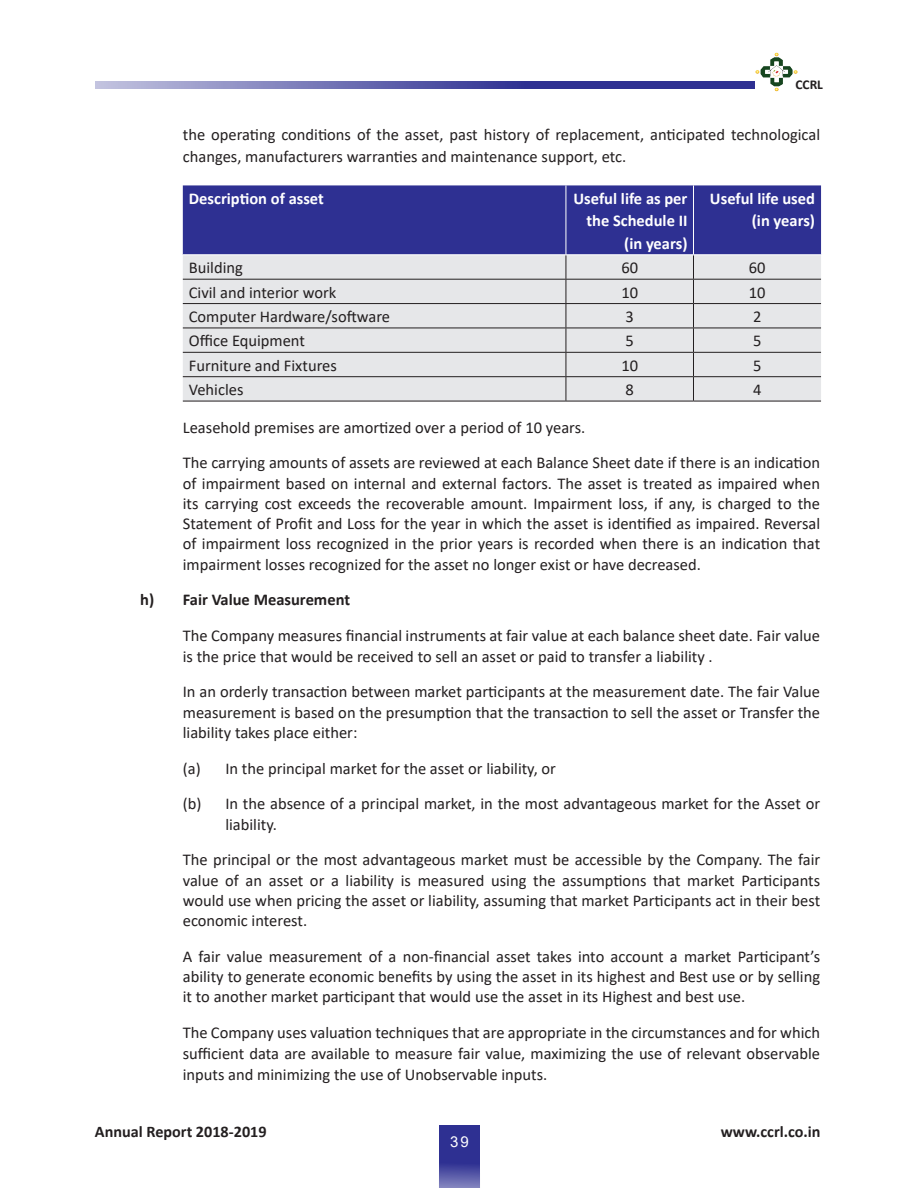
<style>
.page{position:relative;width:918px;height:1188px;background:#fff}
.page>*{position:absolute;margin:0;border:0;box-sizing:border-box;transform-origin:0 0}
.ind_2{font:16.5px/20.2px "Calibri";color:#231f20;text-align:justify}
.Table_Header{font:700 16.5px/22.5px "Calibri";color:#fff;text-align:right}
.ind_2-2{font:700 16.5px "Calibri";color:#231f20}
.t1{font:700 16.2px "Calibri";color:#231f20}
.t2{font:15px "Arial";color:#fff}
.t3{font:700 13.5px "Calibri";color:#231f20}
</style>
<div class="page">
<svg style="left:439px;top:1125px;width:41px;height:63px;background:#3f419a"></svg>
<img style="left:754px;top:52px;width:45px;height:40px">
<svg style="left:95px;top:81px;width:659px;height:8px;background:#5f60ab"></svg>
<div style="left:183px;top:185px;width:638px;height:69px;background:#2e3092"></div>
<div style="left:183px;top:255px;width:638px;height:146px;background:#e6e7e9"></div>
<hr style="left:566px;top:185px;width:1px;height:69px;background:#fff">
<hr style="left:693px;top:185px;width:1px;height:69px;background:#fff">
<hr style="left:183px;top:279px;width:383px;height:1px;background:#231f20">
<hr style="left:566px;top:279px;width:127px;height:1px;background:#231f20">
<hr style="left:693px;top:279px;width:128px;height:1px;background:#231f20">
<hr style="left:183px;top:303px;width:383px;height:1px;background:#231f20">
<hr style="left:566px;top:303px;width:127px;height:1px;background:#231f20">
<hr style="left:693px;top:303px;width:128px;height:1px;background:#231f20">
<hr style="left:183px;top:328px;width:383px;height:1px;background:#231f20">
<hr style="left:566px;top:328px;width:127px;height:1px;background:#231f20">
<hr style="left:693px;top:328px;width:128px;height:1px;background:#231f20">
<hr style="left:183px;top:352px;width:383px;height:1px;background:#231f20">
<hr style="left:566px;top:352px;width:127px;height:1px;background:#231f20">
<hr style="left:693px;top:352px;width:128px;height:1px;background:#231f20">
<hr style="left:183px;top:376px;width:383px;height:1px;background:#231f20">
<hr style="left:566px;top:376px;width:127px;height:1px;background:#231f20">
<svg style="left:566px;top:255px;width:1px;height:146px"></svg>
<hr style="left:693px;top:376px;width:128px;height:1px;background:#231f20">
<svg style="left:693px;top:255px;width:1px;height:146px"></svg>
<hr style="left:183px;top:401px;width:383px;height:1px;background:#231f20">
<hr style="left:566px;top:401px;width:127px;height:1px;background:#231f20">
<hr style="left:693px;top:401px;width:128px;height:1px;background:#231f20">
<p class="t3" style="left:795px;top:75px;width:29px">CCRL</p>
<p class="ind_2" style="left:183px;top:123px;width:639px;line-height:22.5px">the operating conditions of the asset, past history of replacement, anticipated technological changes, manufacturers warranties and maintenance support, etc.</p>
<p class="Table_Header" style="left:189px;top:187px;width:137px">Description of asset</p>
<p class="Table_Header" style="left:574px;top:187px;width:115px">Useful life as per the Schedule II (in years)</p>
<p class="Table_Header" style="left:710px;top:187px;width:107px">Useful life used</p>
<p class="Table_Header" style="left:752px;top:209px;width:65px">(in years)</p>
<p class="ind_2" style="left:189px;top:257px;width:56px">Building</p>
<p class="ind_2" style="left:621px;top:257px;width:18px">60</p>
<p class="ind_2" style="left:749px;top:257px;width:18px">60</p>
<p class="ind_2" style="left:189px;top:282px;width:149px">Civil and interior work</p>
<p class="ind_2" style="left:621px;top:282px;width:18px">10</p>
<p class="ind_2" style="left:749px;top:282px;width:18px">10</p>
<p class="ind_2" style="left:189px;top:306px;width:203px">Computer Hardware/software</p>
<p class="ind_2" style="left:626px;top:306px;width:10px">3</p>
<p class="ind_2" style="left:753px;top:306px;width:10px">2</p>
<p class="ind_2" style="left:189px;top:330px;width:118px">Office Equipment</p>
<p class="ind_2" style="left:626px;top:330px;width:10px">5</p>
<p class="ind_2" style="left:753px;top:330px;width:10px">5</p>
<p class="ind_2" style="left:189px;top:355px;width:150px">Furniture and Fixtures</p>
<p class="ind_2" style="left:621px;top:355px;width:18px">10</p>
<p class="ind_2" style="left:753px;top:355px;width:10px">5</p>
<p class="ind_2" style="left:189px;top:379px;width:56px">Vehicles</p>
<p class="ind_2" style="left:626px;top:379px;width:10px">8</p>
<p class="ind_2" style="left:753px;top:379px;width:10px">4</p>
<p class="ind_2" style="left:183px;top:417px;width:404px">Leasehold premises are amortized over a period of 10 years.</p>
<p class="ind_2" style="left:183px;top:452px;width:639px">The carrying amounts of assets are reviewed at each Balance Sheet date if there is an indication of impairment based on internal and external factors. The asset is treated as impaired when its carrying cost exceeds the recoverable amount. Impairment loss, if any, is charged to the Statement of Profit and Loss for the year in which the asset is identified as impaired. Reversal of impairment loss recognized in the prior years is recorded when there is an indication that impairment losses recognized for the asset no longer exist or have decreased.</p>
<p class="ind_2-2" style="left:140px;top:588px;width:211px">h) Fair Value Measurement</p>
<p class="ind_2" style="left:183px;top:625px;width:639px">The Company measures financial instruments at fair value at each balance sheet date. Fair value is the price that would be received to sell an asset or paid to transfer a liability .</p>
<p class="ind_2" style="left:183px;top:681px;width:639px">In an orderly transaction between market participants at the measurement date. The fair Value measurement is based on the presumption that the transaction to sell the asset or Transfer the liability takes place either:</p>
<p class="ind_2" style="left:183px;top:758px;width:375px">(a) In the principal market for the asset or liability, or</p>
<p class="ind_2" style="left:225px;top:793px;width:596px;text-indent:-43px">(b) In the absence of a principal market, in the most advantageous market for the Asset or liability.</p>
<p class="ind_2" style="left:183px;top:849px;width:639px">The principal or the most advantageous market must be accessible by the Company. The fair value of an asset or a liability is measured using the assumptions that market Participants would use when pricing the asset or liability, assuming that market Participants act in their best economic interest.</p>
<p class="ind_2" style="left:183px;top:946px;width:639px">A fair value measurement of a non-financial asset takes into account a market Participant’s ability to generate economic benefits by using the asset in its highest and Best use or by selling it to another market participant that would use the asset in its Highest and best use.</p>
<p class="ind_2" style="left:183px;top:1022px;width:639px;line-height:21px">The Company uses valuation techniques that are appropriate in the circumstances and for which sufficient data are available to measure fair value, maximizing the use of relevant observable inputs and minimizing the use of Unobservable inputs.</p>
<p class="t1" style="left:95px;top:1120px;width:173px">Annual Report 2018-2019</p>
<p class="t1" style="left:721px;top:1120px;width:101px">www.ccrl.co.in</p>
<p class="t2" style="left:450px;top:1131px;width:20px">39</p>
</div>
